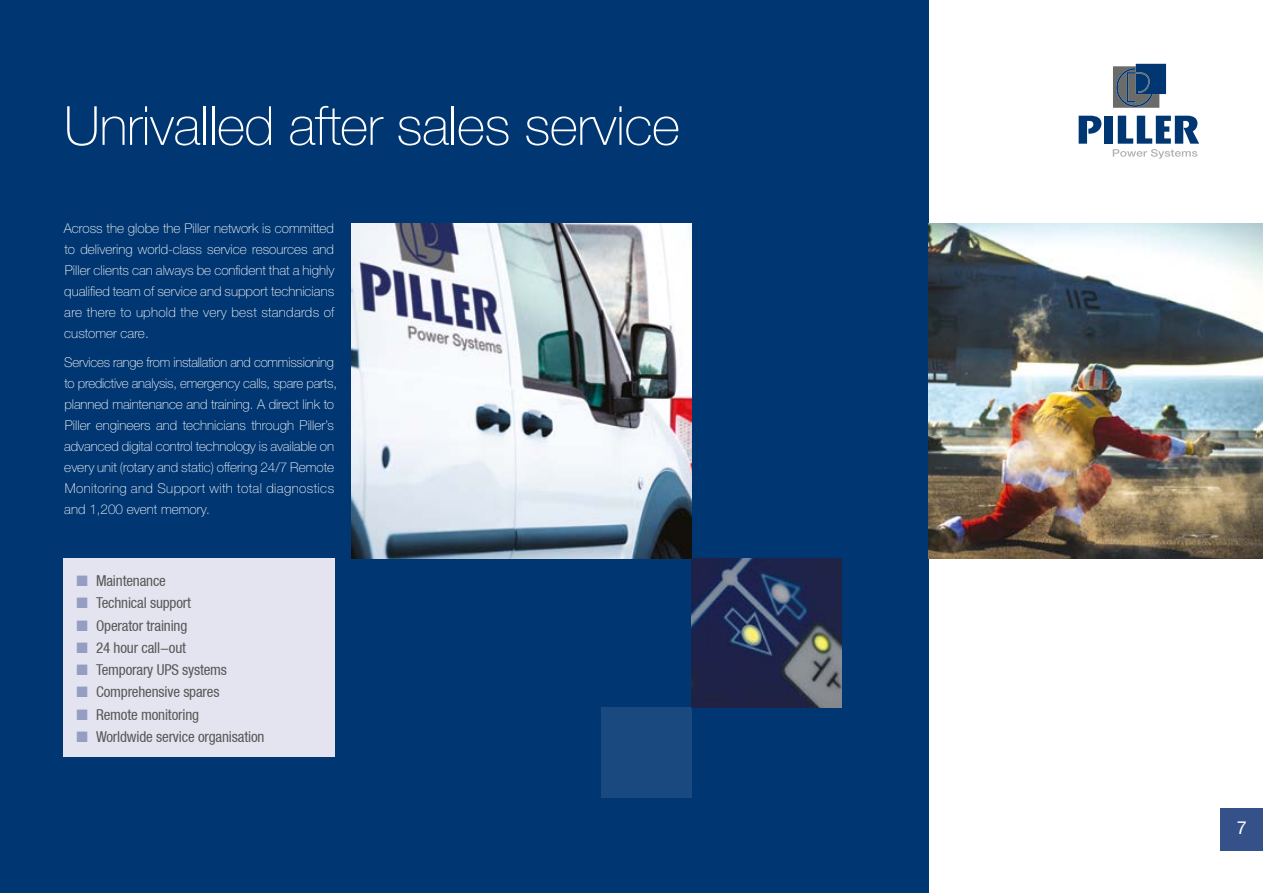
<style>
.page{position:relative;width:1263px;height:893px;background:#fff}
.page>*{position:absolute;margin:0;border:0;box-sizing:border-box;transform-origin:0 0}
.t1{font:100 54px "Helvetica Neue LTW1 G";letter-spacing:-.01em;color:#fff}
.t2{font:18px "Helvetica Neue LTW1 G";color:#fff}
.t3{font:condensed 15px "Helvetica Neue LT";letter-spacing:-.01em;color:#575756}
.t4{font:100 13.5px/21px "Helvetica Neue LTW1 G";letter-spacing:-.01em;color:#fff;text-align:justify}
.s1{color:#949dc2}
</style>
<div class="page">
<div style="left:0;top:0;width:928px;height:893px;background:#003671"></div>
<img style="left:352px;top:223px;width:340px;height:335px">
<div style="left:602px;top:707px;width:90px;height:90px;background:#19497e"></div>
<img style="left:692px;top:558px;width:149px;height:149px">
<svg style="left:1079px;top:116px;width:22px;height:28px"></svg>
<div style="left:1104px;top:116px;width:9px;height:28px;background:#003671"></div>
<svg style="left:1113px;top:116px;width:86px;height:43px"></svg>
<svg style="left:1113px;top:64px;width:53px;height:44px;background:#48607a"></svg>
<div style="left:64px;top:558px;width:271px;height:198px;background:#e3e4f0"></div>
<img style="left:928px;top:223px;width:335px;height:335px">
<div style="left:1220px;top:808px;width:43px;height:42px;background:#355189"></div>
<h1 class="t1" style="left:64px;top:94px;width:618px">Unrivalled after sales service</h1>
<p class="t4" style="left:64px;top:218px;width:272px">Across the globe the Piller network is committed to delivering world-class service resources and Piller clients can always be confident that a highly qualified team of service and support technicians are there to uphold the very best standards of customer care.</p>
<p class="t4" style="left:64px;top:352px;width:274px;text-align:left">Services range from installation and commissioning to predictive analysis, emergency calls, spare parts, planned maintenance and training. A direct link to Piller engineers and technicians through Piller’s advanced digital control technology is available on every unit (rotary and static) offering 24/7 Remote Monitoring and Support with total diagnostics and 1,200 event memory.</p>
<p class="t3" style="left:77px;top:572px;width:91px"><span class="s1">■</span> Maintenance</p>
<p class="t3" style="left:77px;top:594px;width:116px"><span class="s1">■</span> Technical support</p>
<p class="t3" style="left:77px;top:617px;width:112px"><span class="s1">■</span> Operator training</p>
<p class="t3" style="left:77px;top:639px;width:111px"><span class="s1">■</span> 24 hour call-out</p>
<p class="t3" style="left:77px;top:661px;width:152px"><span class="s1">■</span> Temporary UPS systems</p>
<p class="t3" style="left:77px;top:683px;width:144px"><span class="s1">■</span> Comprehensive spares</p>
<p class="t3" style="left:77px;top:706px;width:124px"><span class="s1">■</span> Remote monitoring</p>
<p class="t3" style="left:77px;top:728px;width:189px"><span class="s1">■</span> Worldwide service organisation</p>
<h2 class="t2" style="left:1237px;top:816px;width:12px">7</h2>
</div>
